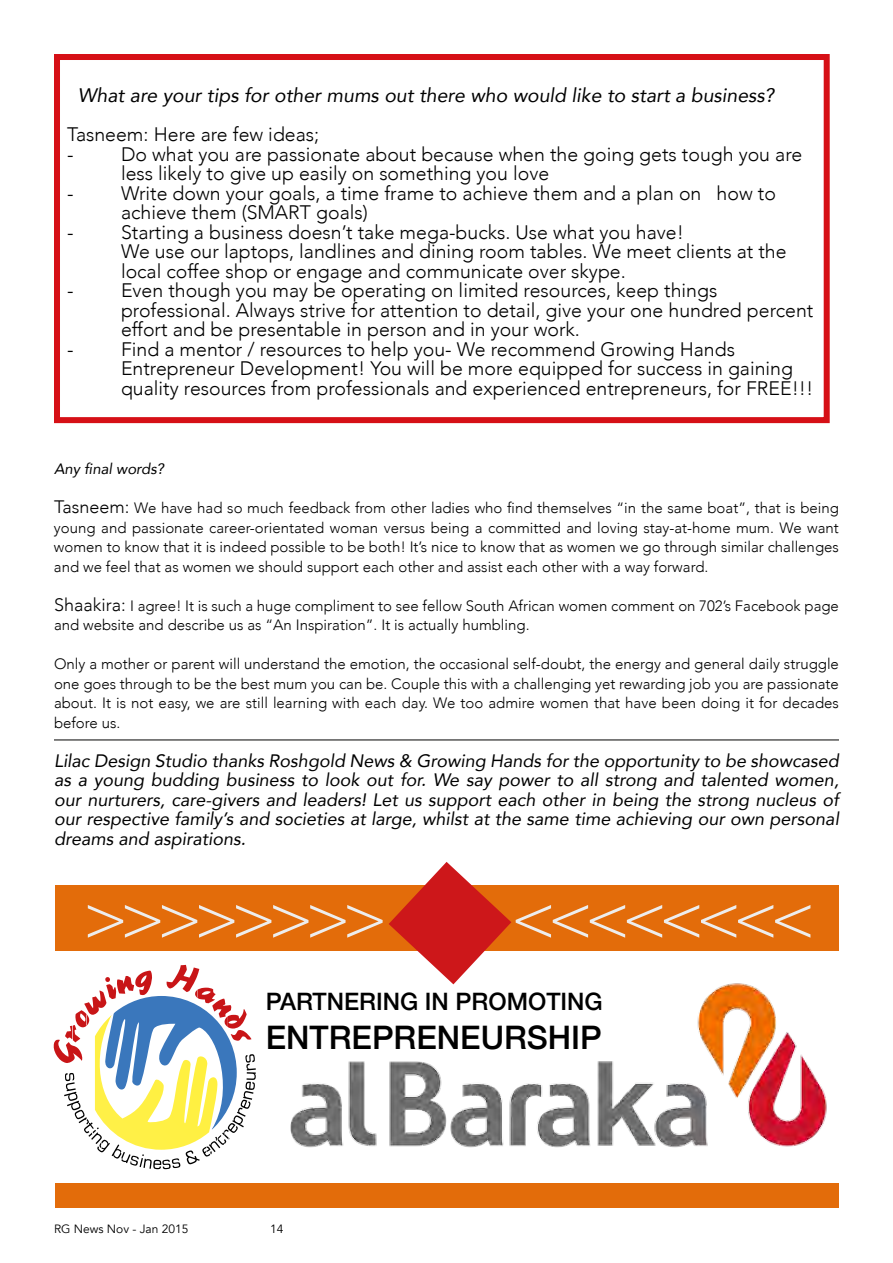
<style>
.page{position:relative;width:893px;height:1263px;background:#fff}
.page>*{position:absolute;margin:0;border:0;box-sizing:border-box;transform-origin:0 0}
.t1{font:67.5px "Herculanum";color:#ededed}
.t2{font:500 32.4px "Helvetica Neue";color:#000}
.t3{font:500 24px "Helvetica Neue";color:#000}
.t4{font:300 19.5px/19.5px "Avenir";color:#000}
.t5{font:italic 19.5px "Avenir";color:#000}
.t6{font:italic 18px/19.5px "Avenir";color:#000;text-align:justify}
.t7{font:300 15px/19.5px "Avenir";color:#000;text-align:justify}
.t8{font:italic 15px "Avenir";color:#000}
.t9{font:12px "Avenir";color:#000}
.s1{font-size:18px}
</style>
<div class="page">
<div style="left:54px;top:54px;width:776px;height:369px;border:6px solid #d61016"></div>
<img style="left:290px;top:983px;width:537px;height:165px">
<div style="left:55px;top:885px;width:783px;height:66px;background:#e36c0a"></div>
<div style="left:55px;top:1183px;width:783px;height:25px;background:#e36c0a"></div>
<svg style="left:389px;top:862px;width:122px;height:122px"></svg>
<hr style="left:54px;top:739px;width:785px;height:2px;background:#575756">
<svg style="left:53px;top:965px;width:203px;height:204px"></svg>
<h3 class="t5" style="left:78px;top:83px;width:698px">What are your tips for other mums out there who would like to start a business?</h3>
<h3 class="t4" style="left:67px;top:125px;width:254px">Tasneem: Here are few ideas; -</h3>
<h3 class="t4" style="left:121px;top:144px;width:683px">Do what you are passionate about because when the going gets tough you are less likely to give up easily on something you love</h3>
<h3 class="t4" style="left:67px;top:183px;width:8px">-</h3>
<h3 class="t4" style="left:121px;top:183px;width:656px">Write down your goals, a time frame to achieve them and a plan on how to achieve them (SMART goals)</h3>
<h3 class="t4" style="left:67px;top:222px;width:8px">-</h3>
<h3 class="t4" style="left:121px;top:222px;width:667px">Starting a business doesn’t take mega-bucks. Use what you have!<br>We use our laptops, landlines and dining room tables. We meet clients at the local coffee shop or engage and communicate over skype.</h3>
<h3 class="t4" style="left:67px;top:281px;width:8px">-</h3>
<h3 class="t4" style="left:121px;top:281px;width:694px">Even though you may be operating on limited resources, keep things professional. Always strive for attention to detail, give your one hundred percent effort and be presentable in person and in your work.</h3>
<h3 class="t4" style="left:67px;top:339px;width:8px">-</h3>
<h3 class="t4" style="left:121px;top:339px;width:694px">Find a mentor / resources to help you- We recommend Growing Hands<br>Entrepreneur Development! You will be more equipped for success in gaining quality resources from professionals and experienced entrepreneurs, for FREE!!!</h3>
<p class="t8" style="left:54px;top:460px;width:112px">Any final words?</p>
<p class="t7" style="left:54px;top:498px;width:786px"><span class="s1">Tasneem:</span> We have had so much feedback from other ladies who find themselves “in the same boat”, that is being young and passionate career-orientated woman versus being a committed and loving stay-at-home mum. We want women to know that it is indeed possible to be both! It’s nice to know that as women we go through similar challenges and we feel that as women we should support each other and assist each other with a way forward.</p>
<p class="t7" style="left:54px;top:596px;width:786px"><span class="s1">Shaakira:</span> I agree! It is such a huge compliment to see fellow South African women comment on 702’s Facebook page and website and describe us as “An Inspiration”. It is actually humbling.</p>
<p class="t7" style="left:54px;top:654px;width:786px">Only a mother or parent will understand the emotion, the occasional self-doubt, the energy and general daily struggle one goes through to be the best mum you can be. Couple this with a challenging yet rewarding job you are passionate about. It is not easy, we are still learning with each day. We too admire women that have been doing it for decades before us.</p>
<p class="t6" style="left:54px;top:751px;width:786px">Lilac Design Studio thanks Roshgold News &amp; Growing Hands for the opportunity to be showcased as a young budding business to look out for. We say power to all strong and talented women, our nurturers, care-givers and leaders! Let us support each other in being the strong nucleus of our respective family’s and societies at large, whilst at the same time achieving our own personal dreams and aspirations.</p>
<h1 class="t1" style="left:87px;top:882px;width:298px">&gt;&gt;&gt;&gt;&gt;&gt;&gt;&gt;</h1>
<h1 class="t1" style="left:515px;top:882px;width:298px">&lt;&lt;&lt;&lt;&lt;&lt;&lt;&lt;</h1>
<h3 class="t3" style="left:266px;top:982px;width:339px">PARTNERING IN PROMOTING</h3>
<h2 class="t2" style="left:266px;top:1012px;width:338px">ENTREPRENEURSHIP</h2>
<p class="t9" style="left:54px;top:1222px;width:136px">RG News Nov - Jan 2015</p>
<p class="t9" style="left:270px;top:1222px;width:15px">14</p>
</div>
